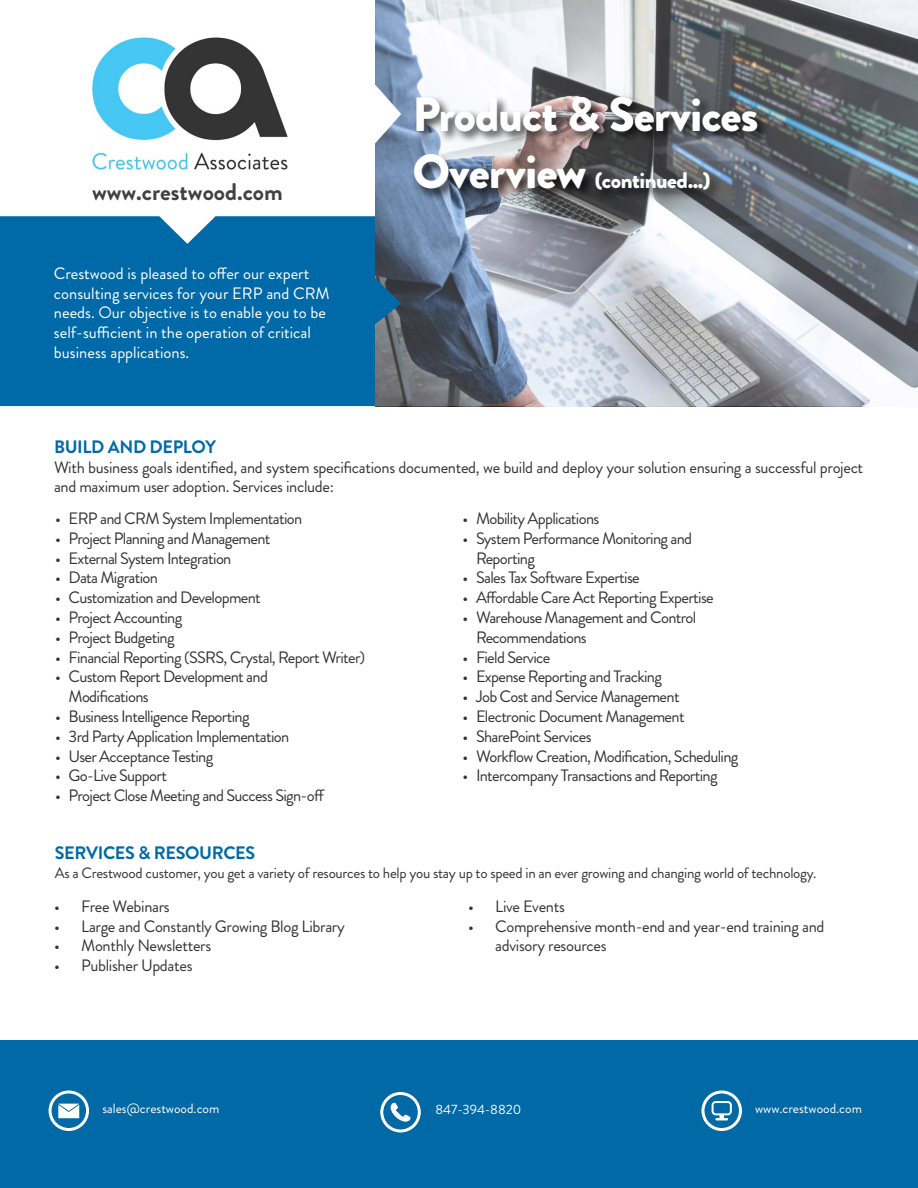
<style>
.page{position:relative;width:918px;height:1188px;background:#fff}
.page>*{position:absolute;margin:0;border:0;box-sizing:border-box;transform-origin:0 0}
.t1{font:900 48px "Brandon Grotesque";letter-spacing:-.02em;color:#fff}
.t2{font:700 24px "Brandon Grotesque";color:#414042}
.t3{font:900 22.5px "Brandon Grotesque";letter-spacing:-.02em;color:#fff}
.t4{font:700 18px "Brandon Grotesque";letter-spacing:-.02em;color:#0069a7}
.t5{font:16.5px/19.8px "Brandon Grotesque";letter-spacing:-.04em;color:#333}
.t6{font:16.5px/19.5px "Brandon Grotesque";letter-spacing:-.02em;color:#333}
.t7{font:16.5px/19.8px "Brandon Grotesque";color:#fff}
.t8{font:15px "Brandon Grotesque";letter-spacing:-.02em;color:#333}
.t9{font:13.5px "Brandon Grotesque";color:#fff}
.s1{font-size:48px}
</style>
<div class="page">
<div style="left:0;top:1040px;width:918px;height:148px;background:#0069a6"></div>
<svg style="left:391px;top:1103px;width:20px;height:19px"></svg>
<div style="left:380px;top:1092px;width:41px;height:40px;border:3px solid #fff;border-radius:50%"></div>
<svg style="left:712px;top:1101px;width:20px;height:19px"></svg>
<div style="left:701px;top:1090px;width:41px;height:41px;border:3px solid #fff;border-radius:50%"></div>
<div style="left:49px;top:1091px;width:40px;height:40px;border:3px solid #fff;border-radius:50%"></div>
<svg style="left:58px;top:1104px;width:21px;height:14px"></svg>
<svg style="left:401px;top:0;width:517px;height:405px;background:#9ba1a9"></svg>
<div style="left:0;top:244px;width:401px;height:162px;background:#0069a7"></div>
<svg style="left:0;top:0;width:401px;height:244px"></svg>
<img style="left:81px;top:29px;width:216px;height:149px">
<div style="left:410px;top:94px;width:360px;height:109px;background:#000;opacity:.75"></div>
<h2 class="t2" style="left:92px;top:175px;width:192px">www.crestwood.com</h2>
<p class="t7" style="left:54px;top:263px;width:277px">Crestwood is pleased to offer our expert consulting services for your ERP and CRM needs. Our objective is to enable you to be self-sufficient in the operation of critical business applications.</p>
<h1 class="t1" style="left:412px;top:80px;width:348px">Product &amp; Services</h1>
<h3 class="t3" style="left:412px;top:165px;width:300px"><span class="s1">Overview</span> (continued...)</h3>
<p class="t4" style="left:54px;top:434px;width:163px">BUILD AND DEPLOY</p>
<p class="t6" style="left:54px;top:458px;width:811px">With business goals identified, and system specifications documented, we build and deploy your solution ensuring a successful project and maximum user adoption. Services include:</p>
<p class="t5" style="left:55px;top:509px;width:249px">• ERP and CRM System Implementation</p>
<p class="t5" style="left:55px;top:528px;width:217px">• Project Planning and Management</p>
<p class="t5" style="left:55px;top:548px;width:178px">• External System Integration</p>
<p class="t5" style="left:55px;top:568px;width:104px">• Data Migration</p>
<p class="t5" style="left:55px;top:588px;width:207px">• Customization and Development</p>
<p class="t5" style="left:55px;top:608px;width:129px">• Project Accounting</p>
<p class="t5" style="left:55px;top:627px;width:121px">• Project Budgeting</p>
<p class="t5" style="left:55px;top:647px;width:312px">• Financial Reporting (SSRS, Crystal, Report Writer)</p>
<p class="t5" style="left:69px;top:667px;width:201px;text-indent:-13px">• Custom Report Development and<br>Modifications</p>
<p class="t5" style="left:55px;top:707px;width:196px">• Business Intelligence Reporting</p>
<p class="t5" style="left:55px;top:726px;width:236px">• 3rd Party Application Implementation</p>
<p class="t5" style="left:55px;top:746px;width:160px">• User Acceptance Testing</p>
<p class="t5" style="left:55px;top:766px;width:113px">• Go-Live Support</p>
<p class="t5" style="left:55px;top:786px;width:271px">• Project Close Meeting and Success Sign-off</p>
<p class="t5" style="left:463px;top:509px;width:138px">• Mobility Applications</p>
<p class="t5" style="left:476px;top:528px;width:218px;text-indent:-13px">• System Performance Monitoring and<br>Reporting</p>
<p class="t5" style="left:463px;top:568px;width:179px">• Sales Tax Software Expertise</p>
<p class="t5" style="left:463px;top:588px;width:253px">• Affordable Care Act Reporting Expertise</p>
<p class="t5" style="left:476px;top:608px;width:222px;text-indent:-13px">• Warehouse Management and Control<br>Recommendations</p>
<p class="t5" style="left:463px;top:647px;width:89px">• Field Service</p>
<p class="t5" style="left:463px;top:667px;width:201px">• Expense Reporting and Tracking</p>
<p class="t5" style="left:463px;top:687px;width:219px">• Job Cost and Service Management</p>
<p class="t5" style="left:463px;top:707px;width:224px">• Electronic Document Management</p>
<p class="t5" style="left:463px;top:726px;width:131px">• SharePoint Services</p>
<p class="t5" style="left:463px;top:746px;width:277px">• Workflow Creation, Modification, Scheduling</p>
<p class="t5" style="left:463px;top:766px;width:257px">• Intercompany Transactions and Reporting</p>
<p class="t4" style="left:55px;top:840px;width:202px">SERVICES &amp; RESOURCES</p>
<p class="t8" style="left:55px;top:863px;width:763px">As a Crestwood customer, you get a variety of resources to help you stay up to speed in an ever growing and changing world of technology.</p>
<p class="t6" style="left:54px;top:897px;width:117px">• Free Webinars</p>
<p class="t6" style="left:54px;top:916px;width:292px">• Large and Constantly Growing Blog Library</p>
<p class="t6" style="left:54px;top:936px;width:159px">• Monthly Newsletters</p>
<p class="t6" style="left:54px;top:956px;width:140px">• Publisher Updates</p>
<p class="t6" style="left:468px;top:897px;width:98px">• Live Events</p>
<p class="t6" style="left:495px;top:916px;width:331px;text-indent:-27px">• Comprehensive month-end and year-end training and advisory resources</p>
<p class="t9" style="left:102px;top:1100px;width:119px">sales@crestwood.com</p>
<p class="t9" style="left:435px;top:1100px;width:87px">847-394-8820</p>
<p class="t9" style="left:755px;top:1100px;width:108px">www.crestwood.com</p>
</div>
